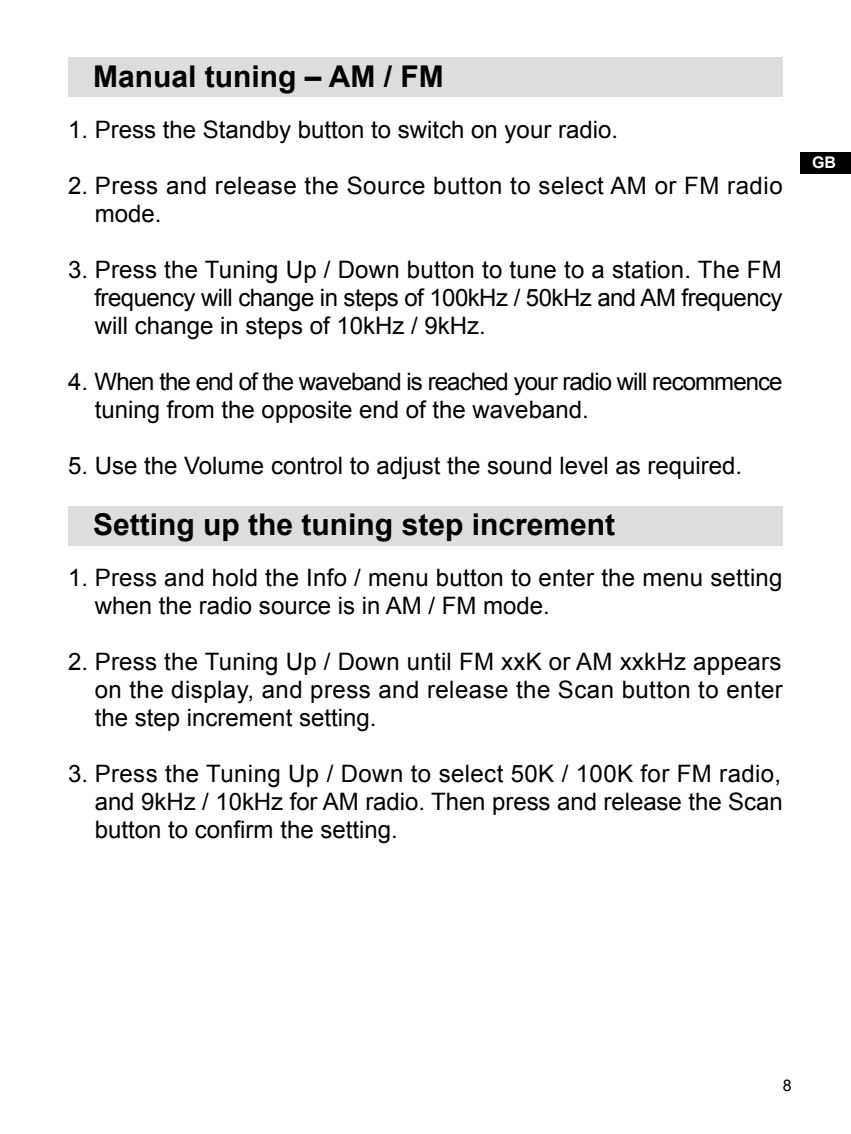
<style>
.page{position:relative;width:851px;height:1134px;background:#fff}
.page>*{position:absolute;margin:0;border:0;box-sizing:border-box;transform-origin:0 0}
.t1{font:700 30px "Arial";color:#000}
.t2{font:24px/28px "Arial";color:#000;text-align:justify}
.t3{font:24px/28px "Arial";letter-spacing:-.04em;color:#000}
.t4{font:24px/28px "Arial";letter-spacing:.02em;color:#000}
.t5{font:700 16px "Arial";color:#fff}
</style>
<div class="page">
<div style="left:800px;top:152px;width:50px;height:21px;background:#000"></div>
<div style="left:68px;top:506px;width:714px;height:40px;background:#dcddde"></div>
<div style="left:68px;top:57px;width:714px;height:39px;background:#dcddde"></div>
<p class="t1" style="left:93px;top:56px;width:352px">Manual tuning – AM / FM</p>
<p class="t2" style="left:68px;top:115px;width:551px">1 . Press the Standby button to switch on your radio.</p>
<p class="t4" style="left:95px;top:171px;width:689px;text-indent:-27px">2. Press and release the Source button to select AM or FM radio mode.</p>
<p class="t2" style="left:94px;top:255px;width:689px;text-indent:-26px">3. Press the Tuning Up / Down button to tune to a station. The FM frequency will change in steps of 100kHz / 50kHz and AM frequency will change in steps of 1 0kHz / 9kHz.</p>
<p class="t3" style="left:95px;top:367px;width:689px;text-indent:-27px">4. When the end of the waveband is reached your radio will recommence tuning from the opposite end of the waveband.</p>
<p class="t2" style="left:68px;top:451px;width:675px">5. Use the Volume control to adjust the sound level as required.</p>
<p class="t1" style="left:93px;top:504px;width:523px">Setting up the tuning step increment</p>
<p class="t2" style="left:95px;top:563px;width:689px;text-indent:-27px">1 . Press and hold the Info / menu button to enter the menu setting when the radio source is in AM / FM mode.</p>
<p class="t2" style="left:95px;top:647px;width:689px;text-indent:-27px">2. Press the Tuning Up / Down until FM xxK or AM xxkHz appears on the display, and press and release the Scan button to enter the step increment setting.</p>
<p class="t2" style="left:95px;top:759px;width:689px;text-indent:-27px">3. Press the Tuning Up / Down to select 50K / 1 00K for FM radio, and 9kHz / 1 0kHz for AM radio. Then press and release the Scan button to confirm the setting.</p>
<p class="t5" style="left:811px;top:152px;width:25px">GB</p>
</div>
